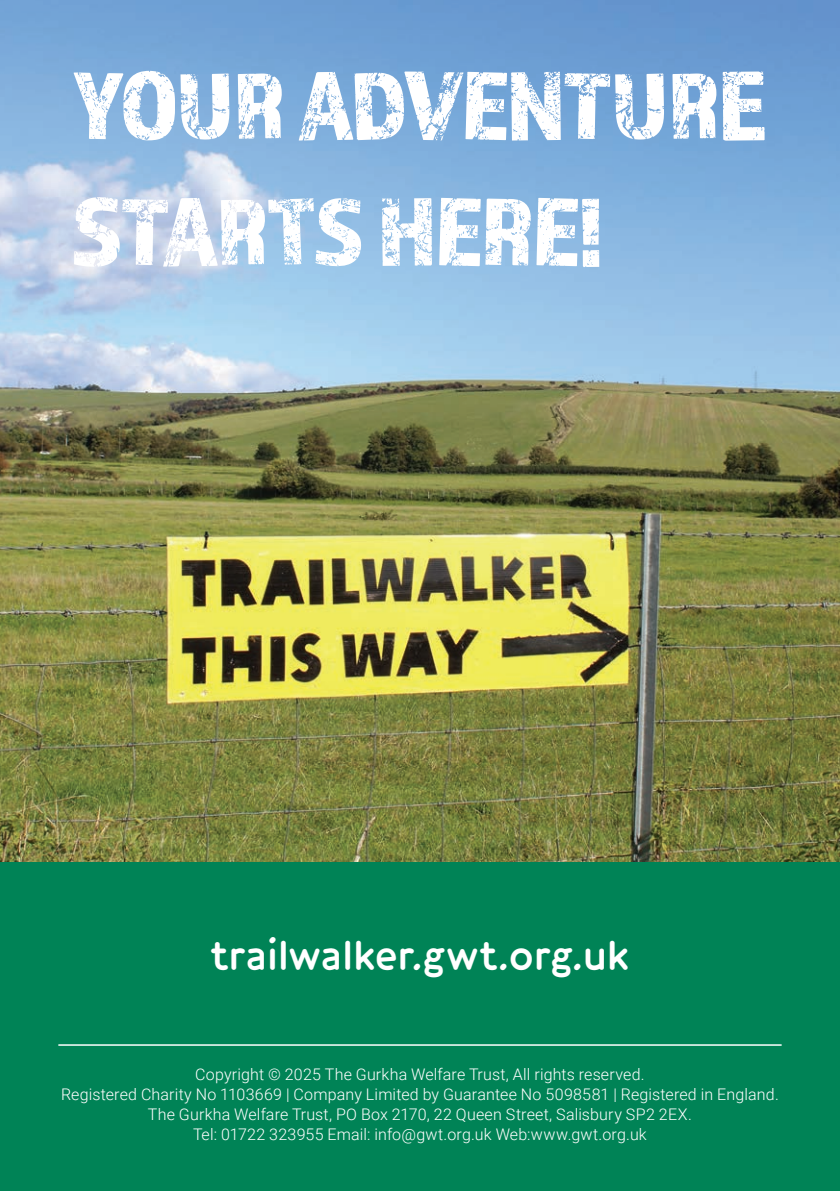
<style>
.page{position:relative;width:840px;height:1191px;background:#fff}
.page>*{position:absolute;margin:0;border:0;box-sizing:border-box;transform-origin:0 0}
.t1{font:100px/126px "Almaq Rough";letter-spacing:-.025em;color:#fff}
.t2{font:700 42px "Core Humanist Sans";letter-spacing:-.005em;color:#fff}
.t3{font:300 16px/20px "Roboto";letter-spacing:.01em;color:#fff;text-align:center}
</style>
<div class="page">
<img style="left:0;top:0;width:839px;height:862px">
<div style="left:0;top:862px;width:839px;height:329px;background:#008356"></div>
<hr style="left:59px;top:1044px;width:721px;height:1px;background:#fff">
<h1 class="t1" style="left:72px;top:40px;width:695px">YOUR ADVENTURE<br>STARTS HERE!</h1>
<h2 class="t2" style="left:210px;top:927px;width:420px">trailwalker.gwt.org.uk</h2>
<p class="t3" style="left:61px;top:1063px;width:718px">Copyright © 2025 The Gurkha Welfare Trust, All rights reserved.<br>Registered Charity No 1103669 | Company Limited by Guarantee No 5098581 | Registered in England.<br>The Gurkha Welfare Trust, PO Box 2170, 22 Queen Street, Salisbury SP2 2EX.<br>Tel: 01722 323955 Email: info@gwt.org.uk Web:www.gwt.org.uk</p>
</div>
